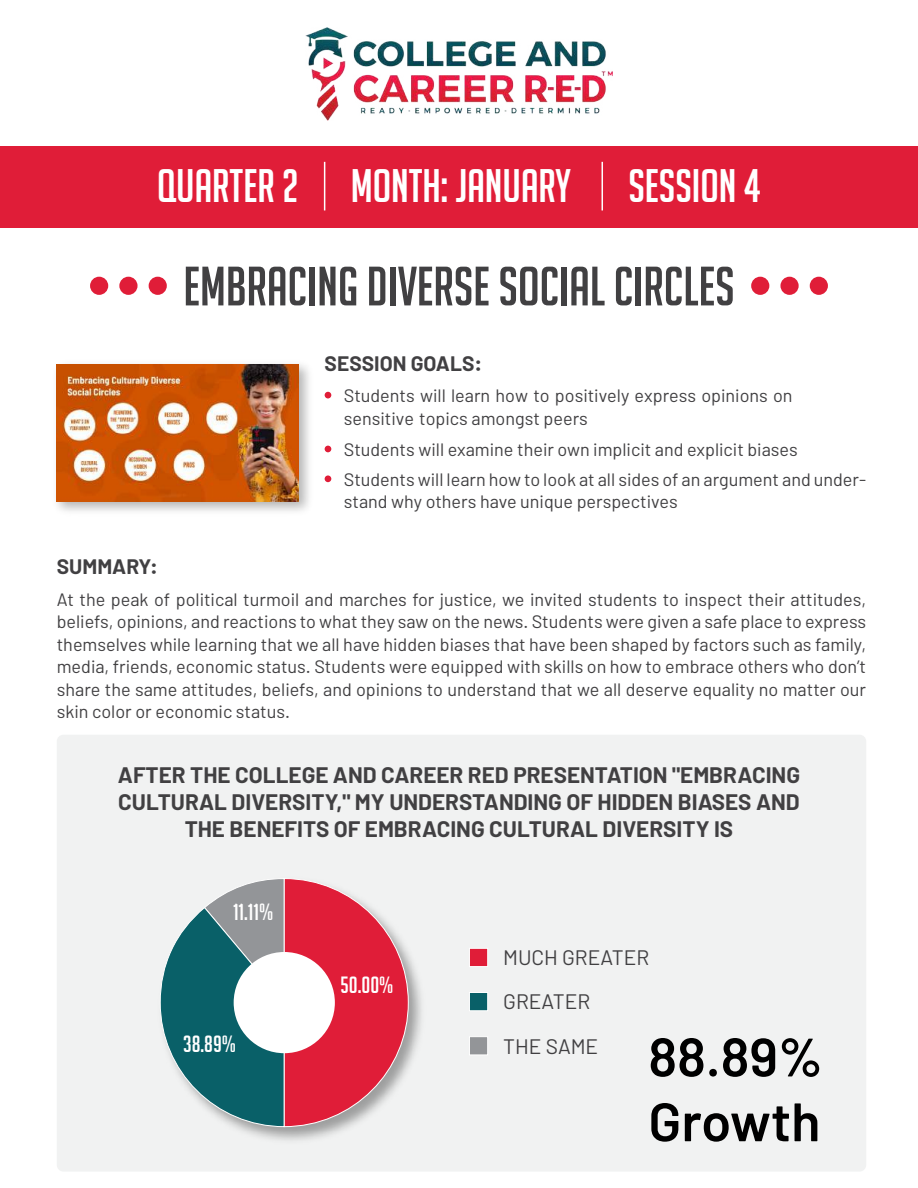
<style>
.page{position:relative;width:918px;height:1188px;background:#fff}
.page>*{position:absolute;margin:0;border:0;box-sizing:border-box;transform-origin:0 0}
.t1{font:54px "Big Noodle Titling";color:#414042}
.t2{font:600 54px/64.8px "Barlow";color:#000}
.t3{font:45.9px "Big Noodle Titling";color:#fff}
.t4{font:22.95px "Big Noodle Titling";color:#fff}
.t5{font:700 22.5px/27px "Barlow";color:#414042;text-align:center}
.t6{font:21px/44.2px "Barlow";color:#414042}
.t7{font:700 21px "Barlow";color:#414042}
.t8{font:18px/22.5px "Barlow";color:#414042}
</style>
<div class="page">
<div style="left:0;top:146px;width:918px;height:81px;background:#e01d38"></div>
<img style="left:305px;top:28px;width:308px;height:93px">
<hr style="left:324px;top:162px;width:1px;height:48px;background:#fff">
<hr style="left:602px;top:162px;width:1px;height:48px;background:#fff">
<svg style="left:325px;top:392px;width:6px;height:6px"></svg>
<svg style="left:325px;top:446px;width:6px;height:6px"></svg>
<div style="left:325px;top:475px;width:6px;height:7px;background:#e01d38;border-radius:50%"></div>
<div style="left:751px;top:277px;width:18px;height:18px;background:#e01d38;border-radius:50%"></div>
<div style="left:780px;top:277px;width:19px;height:18px;background:#e01d38;border-radius:50%"></div>
<div style="left:810px;top:277px;width:18px;height:18px;background:#e01d38;border-radius:50%"></div>
<div style="left:90px;top:277px;width:18px;height:18px;background:#e01d38;border-radius:50%"></div>
<div style="left:119px;top:277px;width:19px;height:18px;background:#e01d38;border-radius:50%"></div>
<div style="left:149px;top:277px;width:18px;height:18px;background:#e01d38;border-radius:50%"></div>
<div style="left:57px;top:735px;width:809px;height:437px;background:#f1f2f2;border-radius:7px"></div>
<img style="left:235px;top:956px;width:187px;height:185px">
<svg style="left:160px;top:878px;width:249px;height:249px"></svg>
<div style="left:469px;top:948px;width:19px;height:19px;background:#e01d38;border:1px solid #fff"></div>
<div style="left:469px;top:992px;width:19px;height:19px;background:#096068;border:1px solid #fff"></div>
<div style="left:469px;top:1036px;width:19px;height:19px;background:#939598;border:1px solid #fff"></div>
<div style="left:234px;top:952px;width:101px;height:101px;background:#fff;border-radius:50%"></div>
<img style="left:56px;top:364px;width:253px;height:147px">
<img style="left:57px;top:365px;width:242px;height:136px">
<h2 class="t3" style="left:157px;top:161px;width:605px">QUARTER 2 MONTH: JANUARY SESSION 4</h2>
<h1 class="t1" style="left:183px;top:257px;width:553px">EMBRACING DIVERSE SOCIAL CIRCLES</h1>
<p class="t7" style="left:325px;top:350px;width:159px">SESSION GOALS:</p>
<p class="t7" style="left:57px;top:554px;width:102px">SUMMARY:</p>
<p class="t8" style="left:344px;top:384px;width:450px">Students will learn how to positively express opinions on sensitive topics amongst peers</p>
<p class="t8" style="left:344px;top:434px;width:524px;line-height:29.8px">Students will examine their own implicit and explicit biases<br>Students will learn how to look at all sides of an argument and under-</p>
<p class="t8" style="left:344px;top:490px;width:335px">stand why others have unique perspectives</p>
<p class="t8" style="left:57px;top:587px;width:811px;text-align:justify">At the peak of political turmoil and marches for justice, we invited students to inspect their attitudes, beliefs, opinions, and reactions to what they saw on the news. Students were given a safe place to express themselves while learning that we all have hidden biases that have been shaped by factors such as family, media, friends, economic status. Students were equipped with skills on how to embrace others who don’t share the same attitudes, beliefs, and opinions to understand that we all deserve equality no matter our skin color or economic status.</p>
<p class="t5" style="left:118px;top:762px;width:684px">AFTER THE COLLEGE AND CAREER RED PRESENTATION "EMBRACING<br>CULTURAL DIVERSITY," MY UNDERSTANDING OF HIDDEN BIASES AND<br>THE BENEFITS OF EMBRACING CULTURAL DIVERSITY IS</p>
<p class="t4" style="left:233px;top:899px;width:42px">11.11%</p>
<p class="t4" style="left:183px;top:1031px;width:54px">38.89%</p>
<p class="t4" style="left:341px;top:973px;width:54px">50.00%</p>
<p class="t6" style="left:503px;top:935px;width:148px">MUCH GREATER<br>GREATER<br>THE SAME</p>
<h1 class="t2" style="left:648px;top:1020px;width:176px">88.89%<br>Growth</h1>
</div>
